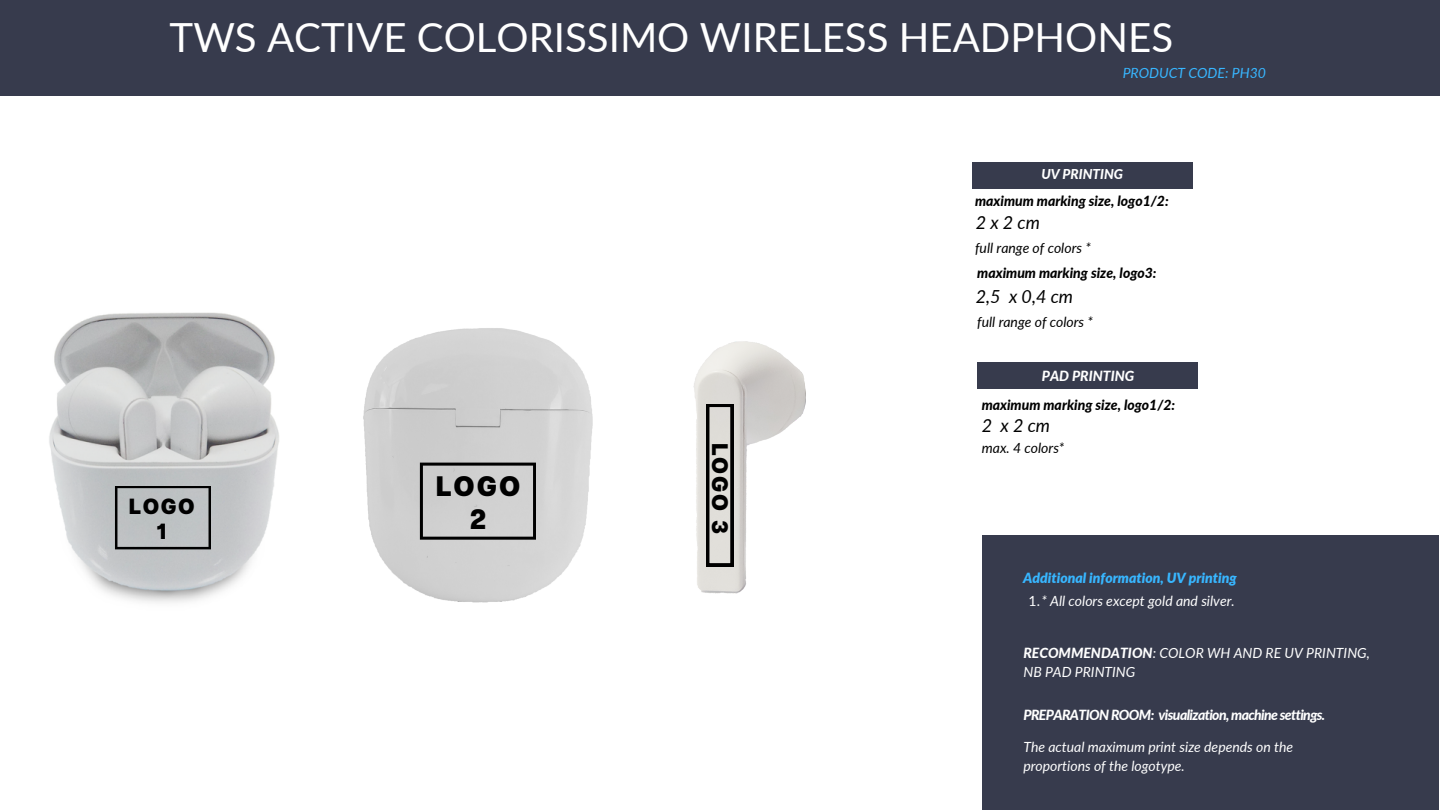
<style>
.page{position:relative;width:1440px;height:810px;background:#fff}
.page>*{position:absolute;margin:0;border:0;box-sizing:border-box;transform-origin:0 0}
.t1{font:40.2px "Lato";color:#fff}
.t2{font:800 28.1px/33px "Articulat CF";color:#000;text-align:center}
.t3{font:800 22.5px "Articulat CF";color:#000}
.t4{font:800 21.9px/25.5px "Articulat CF";color:#000;text-align:center}
.t5{font:italic 18px "Lato";letter-spacing:.235em;color:#000}
.t6{font:italic 14px/18.9px "Lato";color:#fff}
.t7{font:italic 800 14px "Lato";color:#000}
.t8{font:italic 14px "Lato";color:#000}
.t9{font:italic 800 14px "Lato";letter-spacing:-.045em;color:#fff}
.t10{font:italic 900 14px "Lato";color:#38b6ff}
.t11{font:italic 14px "Lato";color:#38b6ff}
.t12{font:italic 800 14px "Lato";color:#fff}
.t13{font:italic 800 13.6px "Lato";color:#fff}
.s1{font-style:normal}
.s2{font-weight:800}
</style>
<div class="page">
<div style="left:0;top:0;width:1440px;height:96px;background:#373b4d"></div>
<div style="left:982px;top:536px;width:457px;height:274px;background:#373b4d"></div>
<div style="left:972px;top:162px;width:220px;height:27px;background:#373b4d"></div>
<img style="left:49px;top:312px;width:193px;height:291px">
<svg style="left:115px;top:486px;width:96px;height:63px;background:#a7aaac"></svg>
<img style="left:242px;top:318px;width:351px;height:285px">
<svg style="left:420px;top:463px;width:116px;height:77px;background:#b7b7b7"></svg>
<img style="left:693px;top:341px;width:113px;height:253px">
<svg style="left:706px;top:404px;width:27px;height:162px;background:#a6a4a0"></svg>
<div style="left:977px;top:362px;width:221px;height:27px;background:#373b4d"></div>
<p class="t1" style="left:170px;top:13px;width:1005px">TWS ACTIVE COLORISSIMO WIRELESS HEADPHONES</p>
<p class="t11" style="left:1123px;top:64px;width:145px">PRODUCT CODE: PH30</p>
<p class="t13" style="left:1041px;top:166px;width:83px">UV PRINTING</p>
<p class="t7" style="left:975px;top:192px;width:195px">maximum marking size, logo1/2:</p>
<p class="t5" style="left:976px;top:211px;width:66px">2x2cm</p>
<p class="t8" style="left:975px;top:239px;width:117px">full range of colors *</p>
<p class="t4" style="left:129px;top:493px;width:67px">LOGO<br>1</p>
<p class="t2" style="left:436px;top:468px;width:86px">LOGO<br>2</p>
<p class="t3" style="left:734px;top:443px;width:92px;rotate:90deg">LOGO 3</p>
<p class="t7" style="left:977px;top:265px;width:181px">maximum marking size, logo3:</p>
<p class="t8" style="left:977px;top:313px;width:117px">full range of colors *</p>
<p class="t5" style="left:976px;top:285px;width:99px">2,5 x 0,4 cm</p>
<p class="t12" style="left:1042px;top:367px;width:94px">PAD PRINTING</p>
<p class="t5" style="left:982px;top:415px;width:70px">2 x2cm</p>
<p class="t8" style="left:982px;top:439px;width:84px">max. 4 colors*</p>
<p class="t7" style="left:982px;top:396px;width:195px">maximum marking size, logo1/2:</p>
<p class="t10" style="left:1023px;top:569px;width:215px">Additional information, UV printing</p>
<p class="t6" style="left:1029px;top:591px;width:208px"><span class="s1">1.</span>* All colors except gold and silver.</p>
<p class="t6" style="left:1023px;top:643px;width:348px;line-height:19.5px"><span class="s2">RECOMMENDATION</span>: COLOR WH AND RE UV PRINTING,<br>NB PAD PRINTING</p>
<p class="t9" style="left:1023px;top:706px;width:303px">PREPARATION ROOM: visualization, machine settings.</p>
<p class="t6" style="left:1023px;top:737px;width:271px">The actual maximum print size depends on the proportions of the logotype.</p>
</div>
